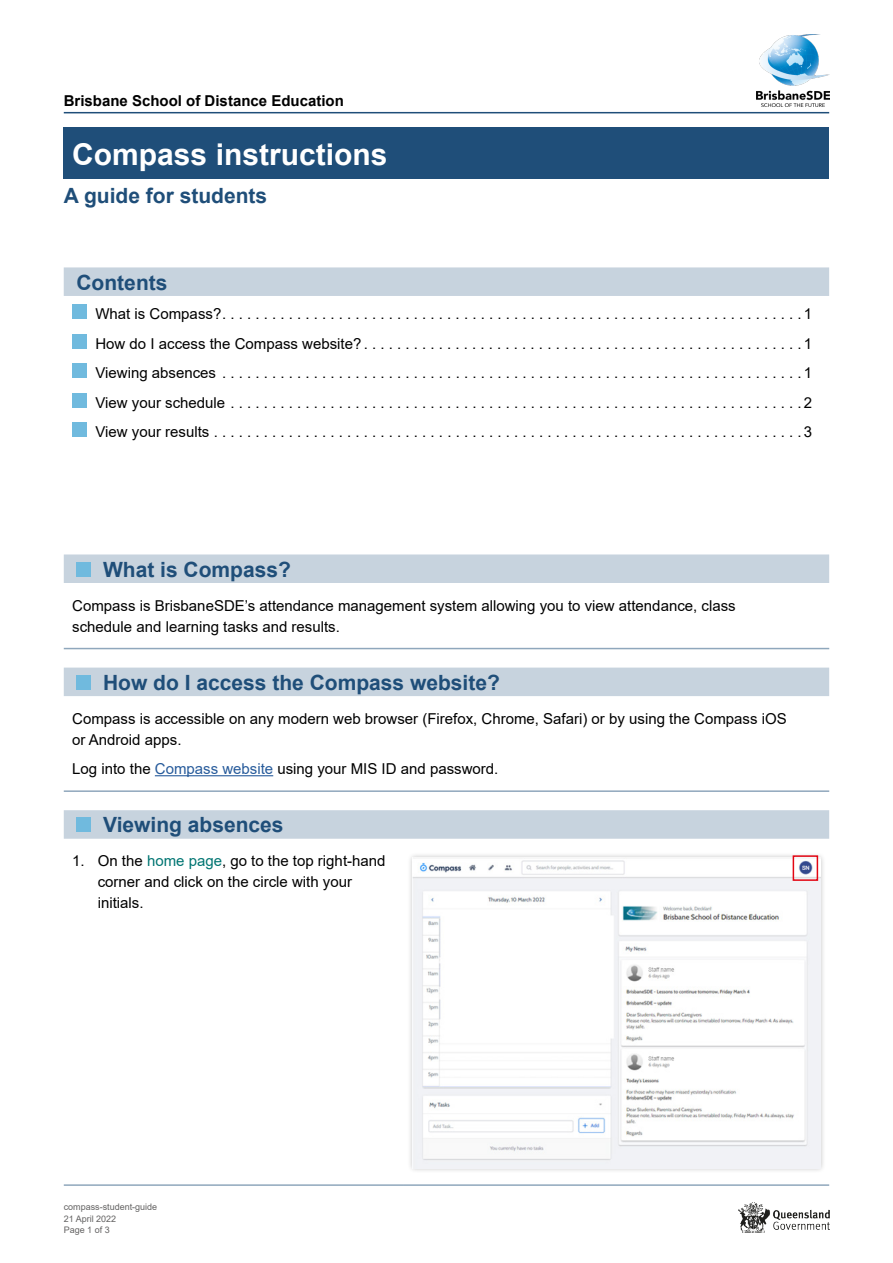
<style>
.page{position:relative;width:893px;height:1263px;background:#fff}
.page>*{position:absolute;margin:0;border:0;box-sizing:border-box;transform-origin:0 0}
.Document_title_Arial{font:700 30px "Arial";color:#fff}
.Contents{font:700 21px "Arial";color:#1f4e79}
.Heading_Arial_14_pt{font:700 21px "Arial";color:#1f4e79}
.Body_text_Arial_10_p{font:15px/21px "Arial";color:#000}
.t1{font:700 15px "Arial";color:#000}
.t2{font:9px "Arial";color:#646363}
.s1{color:#275b9b}
.s2{color:#007572}
</style>
<div class="page">
<img style="left:757px;top:34px;width:72px;height:72px">
<hr style="left:64px;top:112px;width:765px;height:1px;background:#1f4e79">
<img style="left:738px;top:1203px;width:91px;height:29px">
<div style="left:64px;top:128px;width:765px;height:51px;background:#1f4e79"></div>
<div style="left:64px;top:267px;width:765px;height:29px;background:#c7d3de"></div>
<div style="left:72px;top:304px;width:15px;height:15px;background:#70bade"></div>
<div style="left:72px;top:334px;width:15px;height:15px;background:#70bade"></div>
<div style="left:72px;top:363px;width:15px;height:15px;background:#70bade"></div>
<div style="left:72px;top:393px;width:15px;height:15px;background:#70bade"></div>
<div style="left:72px;top:422px;width:15px;height:15px;background:#70bade"></div>
<div style="left:64px;top:554px;width:765px;height:29px;background:#c7d3de"></div>
<div style="left:64px;top:668px;width:765px;height:28px;background:#c7d3de"></div>
<div style="left:64px;top:810px;width:765px;height:29px;background:#c7d3de"></div>
<div style="left:77px;top:562px;width:14px;height:15px;background:#70bade"></div>
<hr style="left:64px;top:648px;width:765px;height:1px;background:#8fa7bc">
<div style="left:77px;top:675px;width:14px;height:15px;background:#70bade"></div>
<hr style="left:64px;top:790px;width:765px;height:2px;background:#8fa7bc">
<hr style="left:155px;top:775px;width:118px;height:1px;background:#275b9b">
<div style="left:77px;top:817px;width:14px;height:15px;background:#70bade"></div>
<hr style="left:64px;top:1184px;width:340px;height:2px;background:#8fa7bc">
<hr style="left:404px;top:1184px;width:425px;height:2px;background:#8fa7bc">
<div style="left:407px;top:852px;width:419px;height:322px;background:#000;opacity:.25"></div>
<img style="left:412px;top:858px;width:409px;height:310px">
<div style="left:793px;top:855px;width:25px;height:26px;border:2px solid #e30613"></div>
<p class="t1" style="left:64px;top:90px;width:282px">Brisbane School of Distance Education</p>
<p class="Document_title_Arial" style="left:72px;top:134px;width:317px">Compass instructions</p>
<p class="Heading_Arial_14_pt" style="left:64px;top:181px;width:205px">A guide for students</p>
<p class="Contents" style="left:76px;top:267px;width:92px">Contents</p>
<p class="Body_text_Arial_10_p" style="left:95px;top:303px;width:718px">What is Compass? . . . . . . . . . . . . . . . . . . . . . . . . . . . . . . . . . . . . . . . . . . . . . . . . . . . . . . . . . . . . . . . . . . . . . 1</p>
<p class="Body_text_Arial_10_p" style="left:95px;top:333px;width:718px">How do I access the Compass website? . . . . . . . . . . . . . . . . . . . . . . . . . . . . . . . . . . . . . . . . . . . . . . . . . . . . 1</p>
<p class="Body_text_Arial_10_p" style="left:95px;top:362px;width:718px">Viewing absences . . . . . . . . . . . . . . . . . . . . . . . . . . . . . . . . . . . . . . . . . . . . . . . . . . . . . . . . . . . . . . . . . . . . . 1</p>
<p class="Body_text_Arial_10_p" style="left:95px;top:392px;width:718px">View your schedule . . . . . . . . . . . . . . . . . . . . . . . . . . . . . . . . . . . . . . . . . . . . . . . . . . . . . . . . . . . . . . . . . . . . 2</p>
<p class="Body_text_Arial_10_p" style="left:95px;top:421px;width:718px">View your results . . . . . . . . . . . . . . . . . . . . . . . . . . . . . . . . . . . . . . . . . . . . . . . . . . . . . . . . . . . . . . . . . . . . . . 3</p>
<p class="Contents" style="left:103px;top:554px;width:189px">What is Compass?</p>
<p class="Body_text_Arial_10_p" style="left:72px;top:595px;width:665px">Compass is BrisbaneSDE’s attendance management system allowing you to view attendance, class schedule and learning tasks and results.</p>
<p class="Contents" style="left:103px;top:667px;width:398px">How do I access the Compass website?</p>
<p class="Body_text_Arial_10_p" style="left:72px;top:708px;width:716px">Compass is accessible on any modern web browser (Firefox, Chrome, Safari) or by using the Compass iOS or Android apps.</p>
<p class="Body_text_Arial_10_p" style="left:72px;top:758px;width:425px">Log into the <span class="s1">Compass website</span> using your MIS ID and password.</p>
<p class="Contents" style="left:103px;top:810px;width:182px">Viewing absences</p>
<p class="Body_text_Arial_10_p" style="left:98px;top:850px;width:289px;text-indent:-26px">1. On the <span class="s2">home page</span>, go to the top right-hand corner and click on the circle with your initials.</p>
<p class="t2" style="left:64px;top:1201px;width:95px">compass-student-guide</p>
<p class="t2" style="left:64px;top:1224px;width:48px">Page 1 of 3</p>
<p class="t2" style="left:64px;top:1212px;width:54px">21 April 2022</p>
</div>
